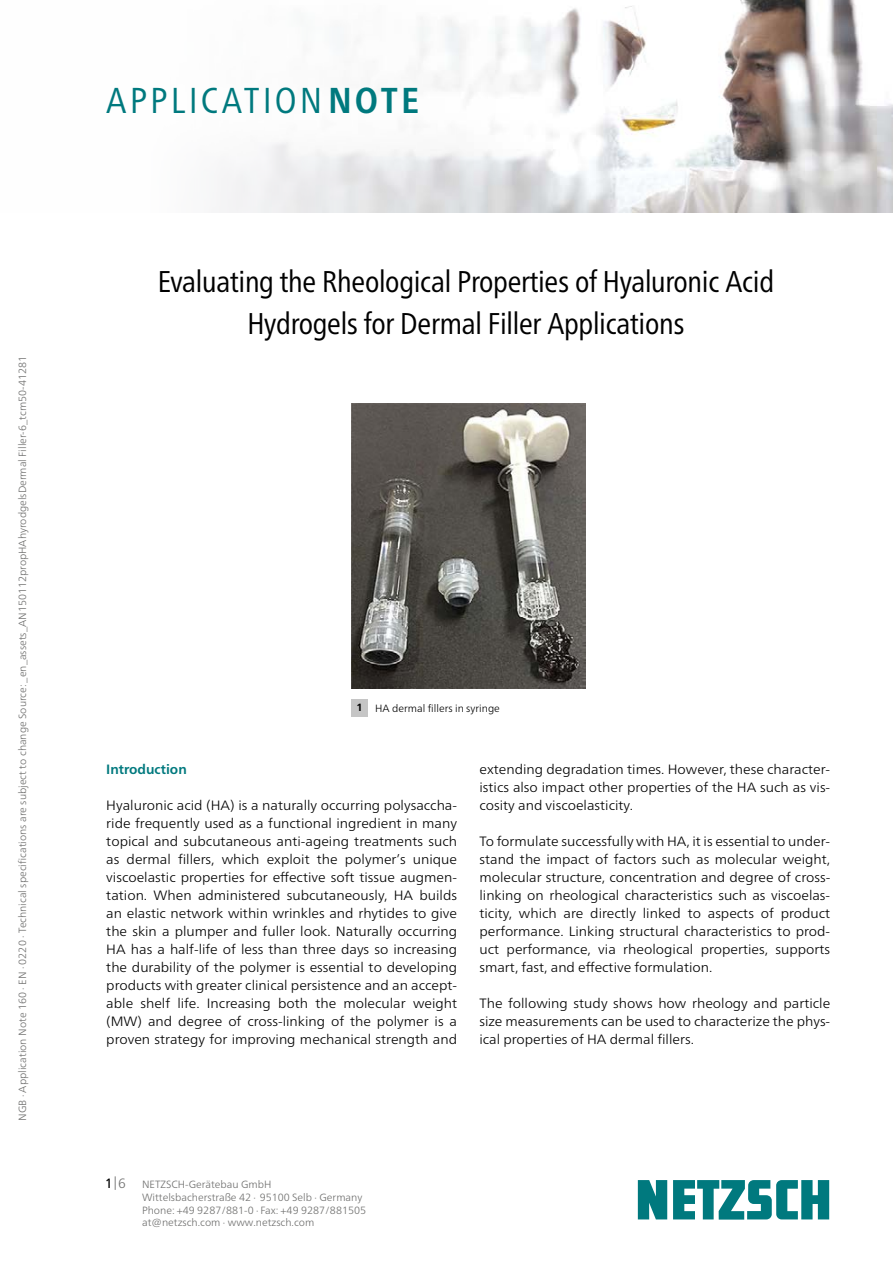
<style>
.page{position:relative;width:893px;height:1263px;background:#fff}
.page>*{position:absolute;margin:0;border:0;box-sizing:border-box;transform-origin:0 0}
.Fließtext_engl{font:condensed 36px "Frutiger Neue LTW1 G";letter-spacing:.095em;color:#00797e}
.D_Fließtext{font:condensed 30px "Frutiger Neue LTW1 G";letter-spacing:-.01em;color:#000}
.D_Fließtext-2{font:300 13.5px/18px "Frutiger Neue LTW1 G";color:#000;text-align:justify;scale:1.04 1}
.D_Fließtext-3{font:700 13.5px "Frutiger Neue LTW1 G";color:#00797e}
.t1{font:300 13.5px "Frutiger Neue LTW1 G";color:#6f6f6e}
.E_Bildunterschrift{font:300 10.5px "Frutiger Neue LTW1 G";color:#6f6f6e}
.D_Fließtext-4{font:300 10.5px "Frutiger Neue LTW1 G";color:#000}
.E_Fließtext{font:700 10.5px "Frutiger Neue LTW1 G";color:#000}
.s1{font-weight:700}
.s2{font-weight:400;color:#000}
</style>
<div class="page">
<img style="left:219px;top:0;width:674px;height:212px">
<svg style="left:638px;top:1180px;width:191px;height:39px"></svg>
<img style="left:352px;top:403px;width:233px;height:286px">
<div style="left:351px;top:699px;width:17px;height:17px;background:#c5c5c5"></div>
<p class="E_Bildunterschrift" style="left:16px;top:1121px;width:766px;rotate:-90deg">NGB · Application Note 160 · EN · 0220 · Technical specifications are subject to change Source: _en_assets_AN150112propHAhyrodgelsDermal Filler-6_tcm50-41281</p>
<p class="Fließtext_engl" style="left:106px;top:74px;width:314px">APPLICATION<span class="s1">NOTE</span></p>
<p class="D_Fließtext" style="left:158px;top:259px;width:618px">Evaluating the Rheological Properties of Hyaluronic Acid</p>
<p class="D_Fließtext" style="left:247px;top:301px;width:438px">Hydrogels for Dermal Filler Applications</p>
<p class="E_Fließtext" style="left:356px;top:701px;width:8px">1</p>
<p class="D_Fließtext-4" style="left:375px;top:702px;width:126px">HA dermal fillers in syringe</p>
<p class="D_Fließtext-3" style="left:106px;top:761px;width:82px">Introduction</p>
<p class="D_Fließtext-2" style="left:106px;top:796px;width:339px">Hyaluronic acid (HA) is a naturally occurring polysaccha&shy;ride frequently used as a functional ingredient in many topical and subcutaneous anti-ageing treatments such as dermal fillers, which exploit the polymer’s unique viscoelastic properties for effective soft tissue augmen&shy;tation. When administered subcutaneously, HA builds an elastic network within wrinkles and rhytides to give the skin a plumper and fuller look. Naturally occurring HA has a half-life of less than three days so increasing the durability of the polymer is essential to developing products with greater clinical persistence and an accept&shy;able shelf life. Increasing both the molecular weight (MW) and degree of cross-linking of the polymer is a proven strategy for improving mechanical strength and</p>
<p class="D_Fließtext-2" style="left:479px;top:760px;width:339px">extending degradation times. However, these character&shy;istics also impact other properties of the HA such as vis&shy;cosity and viscoelasticity.</p>
<p class="D_Fließtext-2" style="left:479px;top:832px;width:339px">To formulate successfully with HA, it is essential to under&shy;stand the impact of factors such as molecular weight, molecular structure, concentration and degree of cross&shy;linking on rheological characteristics such as viscoelas&shy;ticity, which are directly linked to aspects of product performance. Linking structural characteristics to prod&shy;uct performance, via rheological properties, supports smart, fast, and effective formulation.</p>
<p class="D_Fließtext-2" style="left:479px;top:994px;width:339px">The following study shows how rheology and particle size measurements can be used to characterize the phys&shy;ical properties of HA dermal fillers.</p>
<p class="t1" style="left:105px;top:1175px;width:23px"><span class="s2">1</span>|6</p>
<p class="E_Bildunterschrift" style="left:142px;top:1178px;width:131px">NETZSCH-Gerätebau GmbH</p>
<p class="E_Bildunterschrift" style="left:142px;top:1191px;width:222px">Wittelsbacherstraße 42 ∙ 95100 Selb ∙ Germany</p>
<p class="E_Bildunterschrift" style="left:142px;top:1203px;width:226px">Phone: +49 9287/881-0 ∙ Fax: +49 9287/881505</p>
<p class="E_Bildunterschrift" style="left:142px;top:1216px;width:174px">at@netzsch.com ∙ www.netzsch.com</p>
</div>
